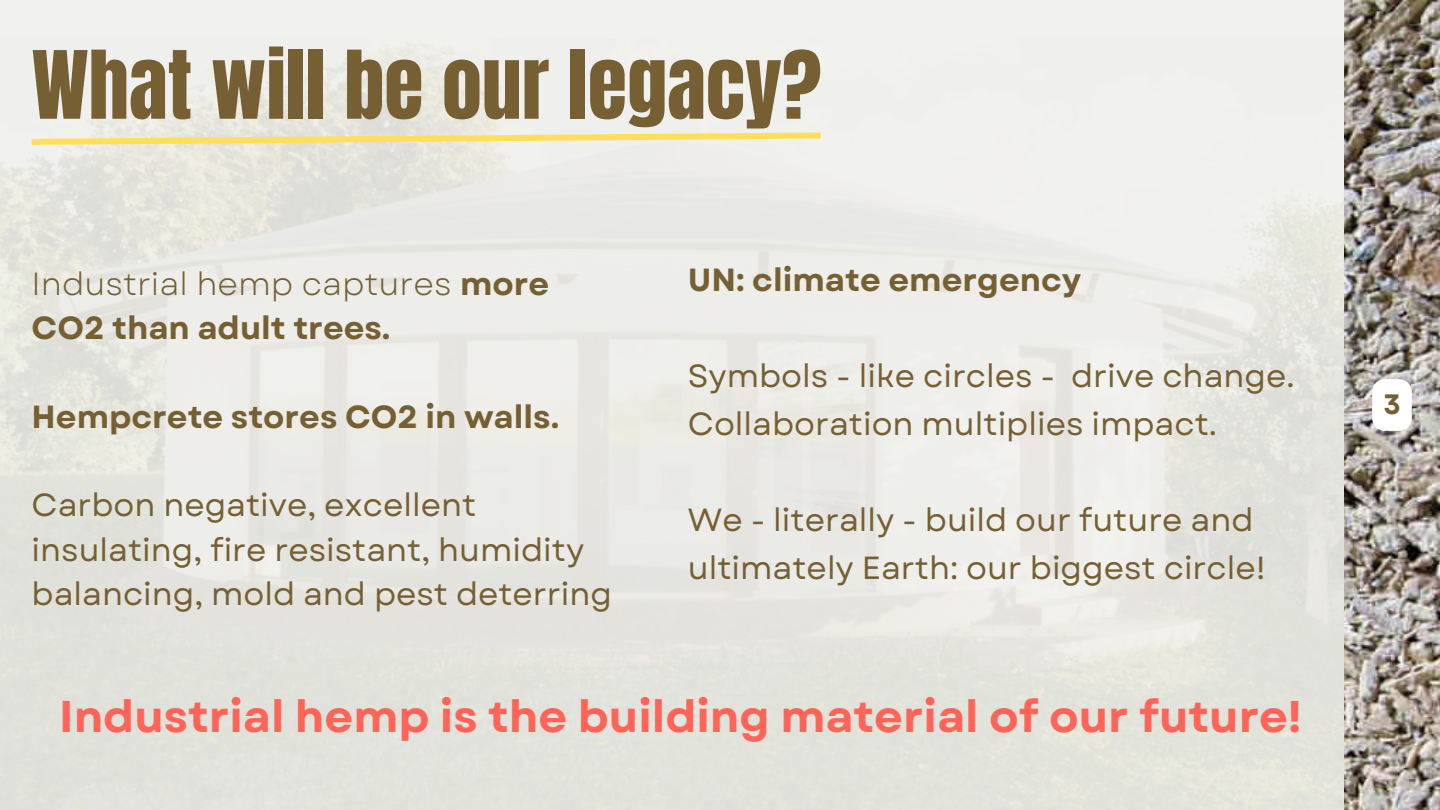
<style>
.page{position:relative;width:1440px;height:810px;background:#eae9e5}
.page>*{position:absolute;margin:0;border:0;box-sizing:border-box;transform-origin:0 0}
.t1{font:80px "Anton";color:#766033}
.t2{font:700 44.4px "Garet";color:#ff6459}
.t3{font:32px/44.2px "Garet";color:#766033}
.t4{font:700 32px "Garet";color:#766033}
.t5{font:32px/44.2px "Garet";color:#766033}
.t6{font:700 28px "Garet";color:#766033}
.s1{font-weight:700}
</style>
<div class="page">
<svg style="left:31px;top:129px;width:790px;height:19px"></svg>
<img style="left:1344px;top:0;width:96px;height:810px">
<svg style="left:1372px;top:379px;width:40px;height:52px;background:#f8f8f8"></svg>
<p class="t1" style="left:32px;top:28px;width:791px">What will be our legacy?</p>
<p class="t5" style="left:32px;top:262px;width:519px">Industrial hemp captures <span class="s1">more<br>CO2 than adult trees.</span></p>
<p class="t4" style="left:32px;top:394px;width:529px">Hempcrete stores CO2 in walls.</p>
<p class="t3" style="left:32px;top:483px;width:582px">Carbon negative, excellent insulating, fire resistant, humidity balancing, mold and pest deterring</p>
<p class="t4" style="left:688px;top:257px;width:395px">UN: climate emergency</p>
<p class="t3" style="left:688px;top:354px;width:608px">Symbols - like circles - drive change.</p>
<p class="t3" style="left:688px;top:402px;width:531px">Collaboration multiplies impact.</p>
<p class="t3" style="left:688px;top:496px;width:579px;line-height:48px">We - literally - build our future and ultimately Earth: our biggest circle!</p>
<p class="t2" style="left:59px;top:684px;width:1244px">Industrial hemp is the building material of our future!</p>
<p class="t6" style="left:1383px;top:384px;width:19px">3</p>
</div>
